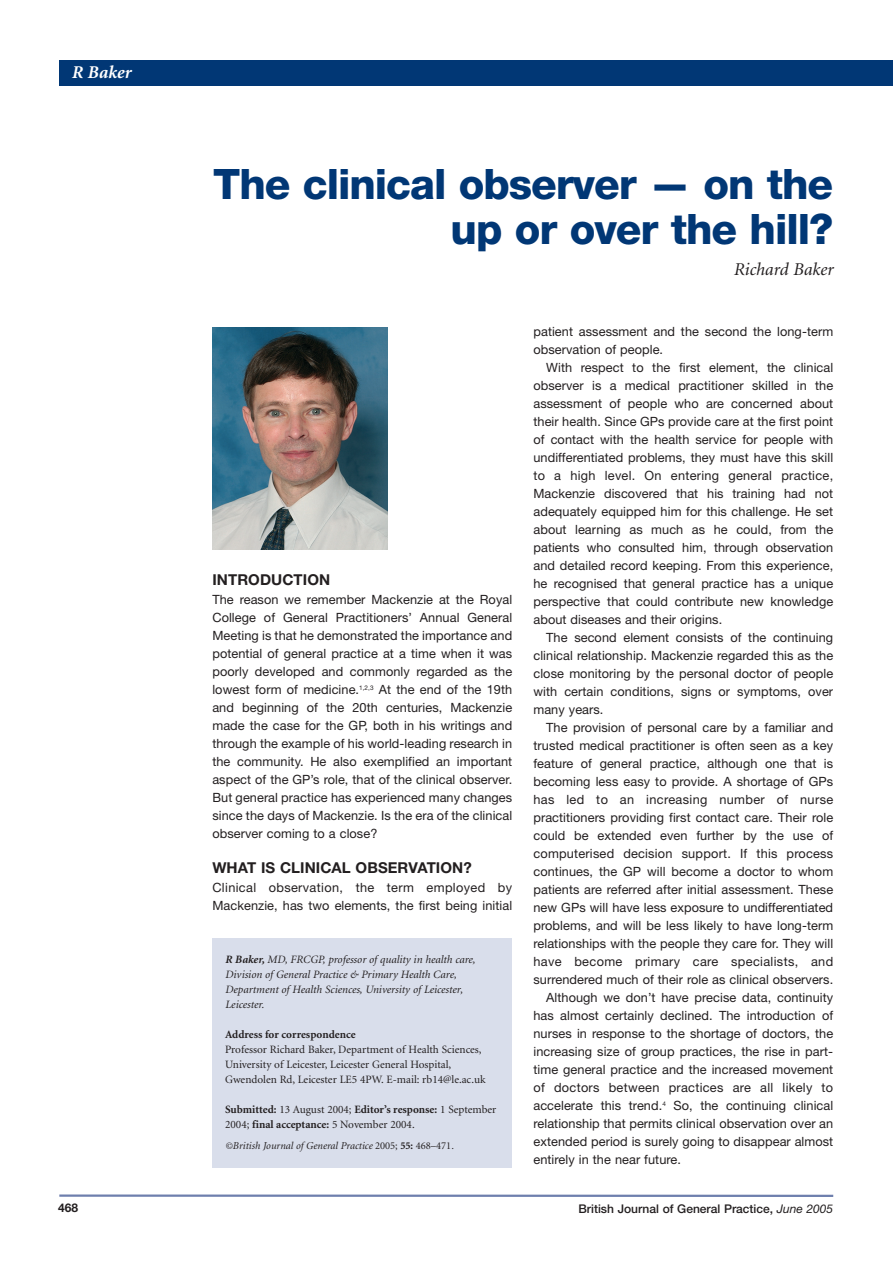
<style>
.page{position:relative;width:893px;height:1263px;background:#fff}
.page>*{position:absolute;margin:0;border:0;box-sizing:border-box;transform-origin:0 0}
.t1{font:800 42px/45px "Helvetica Neue";letter-spacing:-.025em;color:#013775;text-align:right}
.t2{font:italic 18px "Minion";color:#231f20}
.t3{font:italic 700 18px "Minion";letter-spacing:.005em;color:#fff}
.t4{font:700 15px "Helvetica Neue";letter-spacing:.005em;color:#231f20}
.t5{font:12.75px/18px "Helvetica Neue";letter-spacing:.005em;color:#231f20;text-align:justify}
.t6{font:12.75px "Helvetica Neue";letter-spacing:.03em;color:#231f20}
.t7{font:12.75px "Helvetica Neue";letter-spacing:.025em;color:#231f20}
.t8{font:500 12px "Helvetica Neue";color:#231f20}
.t9{font:700 12px "Helvetica Neue";color:#231f20}
.t10{font:italic 11.25px/15px "Minion";color:#231f20}
.t11{font:11.25px/15px "Minion";color:#231f20}
.t12{font:700 11.25px/15px "Minion";color:#231f20}
.t13{font:italic 10.5px "Minion";color:#231f20}
.s1{font-weight:700}
.s2{font-weight:400}
.s3{font-style:normal}
.s4{font-weight:700;font-style:normal}
.s5{font-weight:400;font-style:italic}
</style>
<div class="page">
<div style="left:212px;top:938px;width:300px;height:230px;background:#d9deeb"></div>
<hr style="left:59px;top:1194px;width:774px;height:3px;background:#6e7fad">
<div style="left:59px;top:60px;width:834px;height:26px;background:#013775"></div>
<img style="left:212px;top:327px;width:176px;height:222px">
<h2 class="t3" style="left:72px;top:65px;width:61px">R Baker</h2>
<p class="t9" style="left:58px;top:1203px;width:22px">468</p>
<h1 class="t1" style="left:213px;top:165px;width:621px">The clinical observer — on the up or over the hill?</h1>
<p class="t4" style="left:212px;top:574px;width:119px">INTRODUCTION</p>
<p class="t5" style="left:212px;top:592px;width:301px">The reason we remember Mackenzie at the Royal College of General Practitioners’ Annual General Meeting is that he demonstrated the importance and potential of general practice at a time when it was poorly developed and commonly regarded as the lowest form of medicine.<sup>1,2,3</sup> At the end of the 19th and beginning of the 20th centuries, Mackenzie made the case for the GP, both in his writings and through the example of his world-leading research in the community. He also exemplified an important aspect of the GP’s role, that of the clinical observer.<br>But general practice has experienced many changes since the days of Mackenzie. Is the era of the clinical observer coming to a close?</p>
<p class="t4" style="left:212px;top:862px;width:261px">WHAT IS CLINICAL OBSERVATION?</p>
<p class="t5" style="left:212px;top:880px;width:301px">Clinical observation, the term employed by<br>Mackenzie, has two elements, the first being initial</p>
<p class="t10" style="left:225px;top:953px;width:252px"><span class="s1">R Baker,</span> MD, FRCGP, professor of quality in health care, Division of General Practice &amp; Primary Health Care, Department of Health Sciences, University of Leicester, Leicester.</p>
<p class="t12" style="left:225px;top:1028px;width:132px">Address for correspondence</p>
<p class="t11" style="left:225px;top:1043px;width:262px">Professor Richard Baker, Department of Health Sciences,<br>University of Leicester, Leicester General Hospital,<br>Gwendolen Rd, Leicester LE5 4PW. E-mail: rb14@le.ac.uk</p>
<p class="t12" style="left:225px;top:1103px;width:273px">Submitted: <span class="s2">13 August 2004;</span> Editor’s response: <span class="s2">1 September<br>2004;</span> final acceptance: <span class="s2">5 November 2004.</span></p>
<p class="t13" style="left:225px;top:1141px;width:230px">©British Journal of General Practice <span class="s3">2005;</span> <span class="s4">55:</span> <span class="s3">468–471</span>.</p>
<h2 class="t2" style="left:733px;top:262px;width:101px">Richard Baker</h2>
<p class="t5" style="left:533px;top:324px;width:301px">patient assessment and the second the long-term observation of people.</p>
<p class="t5" style="left:533px;top:360px;width:301px;text-indent:13px">With respect to the first element, the clinical observer is a medical practitioner skilled in the assessment of people who are concerned about their health. Since GPs provide care at the first point of contact with the health service for people with undifferentiated problems, they must have this skill to a high level. On entering general practice, Mackenzie discovered that his training had not adequately equipped him for this challenge. He set about learning as much as he could, from the patients who consulted him, through observation and detailed record keeping. From this experience, he recognised that general practice has a unique perspective that could contribute new knowledge about diseases and their origins.</p>
<p class="t5" style="left:533px;top:630px;width:301px;text-indent:13px">The second element consists of the continuing clinical relationship. Mackenzie regarded this as the close monitoring by the personal doctor of people with certain conditions, signs or symptoms, over many years.</p>
<p class="t5" style="left:546px;top:720px;width:288px">The provision of personal care by a familiar and</p>
<p class="t5" style="left:533px;top:738px;width:301px">trusted medical practitioner is often seen as a key</p>
<p class="t5" style="left:533px;top:756px;width:301px">feature of general practice, although one that is</p>
<p class="t5" style="left:533px;top:774px;width:301px">becoming less easy to provide. A shortage of GPs</p>
<p class="t6" style="left:533px;top:795px;width:301px">has led to an increasing number of nurse</p>
<p class="t5" style="left:533px;top:810px;width:301px">practitioners providing first contact care. Their role</p>
<p class="t5" style="left:533px;top:828px;width:301px">could be extended even further by the use of</p>
<p class="t5" style="left:533px;top:846px;width:301px">computerised decision support. If this process</p>
<p class="t5" style="left:533px;top:864px;width:301px">continues, the GP will become a doctor to whom</p>
<p class="t5" style="left:533px;top:882px;width:301px">patients are referred after initial assessment. These</p>
<p class="t5" style="left:533px;top:900px;width:301px">new GPs will have less exposure to undifferentiated</p>
<p class="t5" style="left:533px;top:918px;width:301px">problems, and will be less likely to have long-term</p>
<p class="t5" style="left:533px;top:936px;width:301px">relationships with the people they care for. They will</p>
<p class="t6" style="left:533px;top:957px;width:301px">have become primary care specialists, and</p>
<p class="t5" style="left:533px;top:972px;width:301px">surrendered much of their role as clinical observers.</p>
<p class="t5" style="left:546px;top:990px;width:288px">Although we don’t have precise data, continuity</p>
<p class="t5" style="left:533px;top:1008px;width:301px">has almost certainly declined. The introduction of</p>
<p class="t5" style="left:533px;top:1026px;width:301px">nurses in response to the shortage of doctors, the</p>
<p class="t5" style="left:533px;top:1044px;width:301px">increasing size of group practices, the rise in part-</p>
<p class="t5" style="left:533px;top:1062px;width:301px">time general practice and the increased movement</p>
<p class="t7" style="left:533px;top:1083px;width:301px">of doctors between practices are all likely to</p>
<p class="t5" style="left:533px;top:1098px;width:301px">accelerate this trend.<sup>4</sup> So, the continuing clinical</p>
<p class="t5" style="left:533px;top:1116px;width:301px">relationship that permits clinical observation over an</p>
<p class="t5" style="left:533px;top:1134px;width:301px">extended period is surely going to disappear almost</p>
<p class="t5" style="left:533px;top:1152px;width:149px">entirely in the near future.</p>
<p class="t8" style="left:578px;top:1204px;width:256px">British Journal of General Practice, <span class="s5">June 2005</span></p>
</div>
